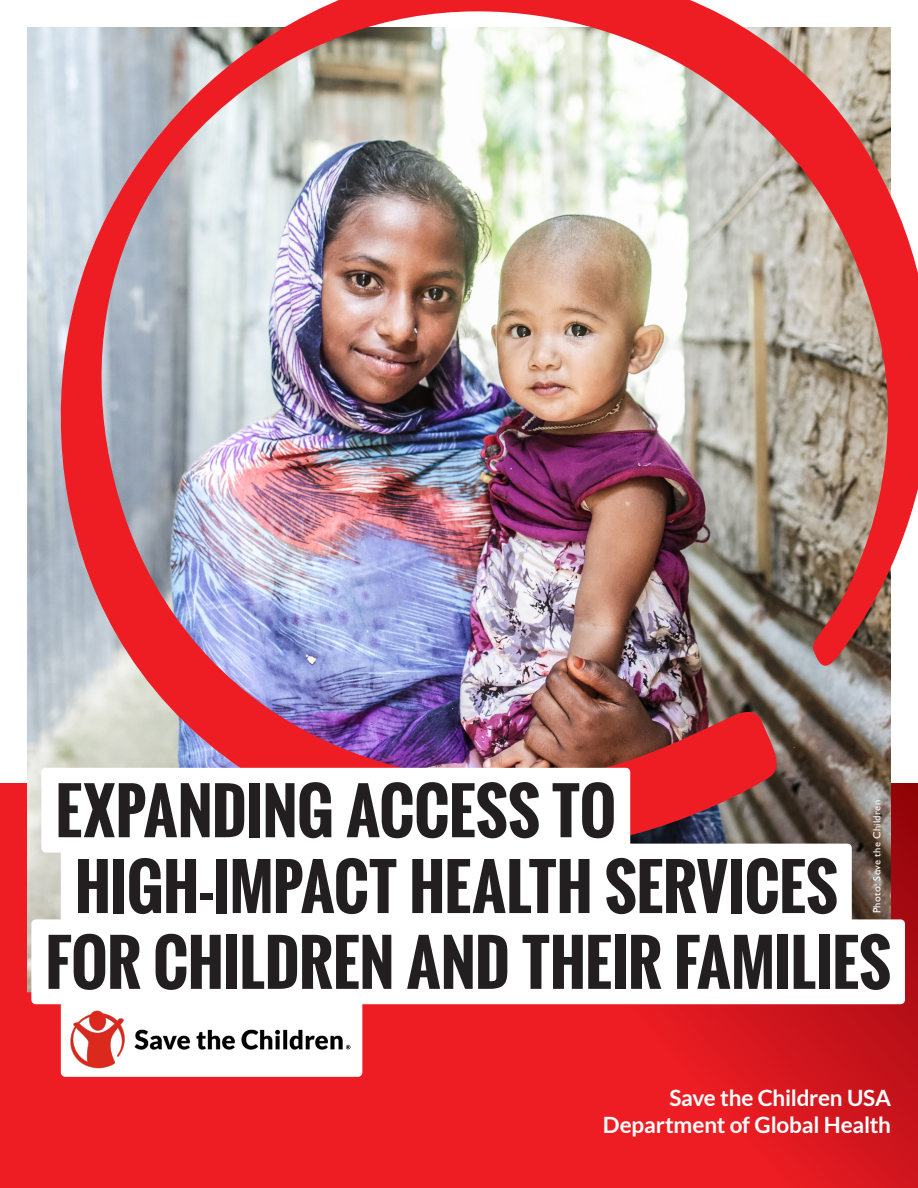
<style>
.page{position:relative;width:918px;height:1188px;background:#fff}
.page>*{position:absolute;margin:0;border:0;box-sizing:border-box;transform-origin:0 0}
.t1{font:700 61.5px "Oswald";letter-spacing:-.01em;color:#231f20}
.t2{font:700 22.5px/27px "Lato";letter-spacing:-.01em;color:#fff;text-align:right}
.Photo_Credit{font:10.5px "Gill Sans Infant Std";letter-spacing:.03em;color:#fff}
</style>
<div class="page">
<svg style="left:0;top:783px;width:918px;height:405px;background:#e61c23"></svg>
<img style="left:61px;top:1004px;width:301px;height:73px">
<img style="left:32px;top:0;width:886px;height:910px">
<div style="left:41px;top:768px;width:589px;height:85px;background:#fff;border-radius:4px"></div>
<div style="left:61px;top:844px;width:791px;height:84px;background:#fff;border-radius:4px"></div>
<div style="left:31px;top:919px;width:874px;height:85px;background:#fff;border-radius:4px"></div>
<p class="t1" style="left:55px;top:765px;width:562px">EXPANDING ACCESS TO</p>
<p class="t1" style="left:75px;top:841px;width:765px">HIGH-IMPACT HEALTH SERVICES</p>
<p class="t1" style="left:45px;top:916px;width:847px">FOR CHILDREN AND THEIR FAMILIES</p>
<p class="Photo_Credit" style="left:871px;top:913px;width:115px;rotate:-90deg">Photo: Save the Children</p>
<h2 class="t2" style="left:603px;top:1084px;width:290px">Save the Children USA<br>Department of Global Health</h2>
</div>
